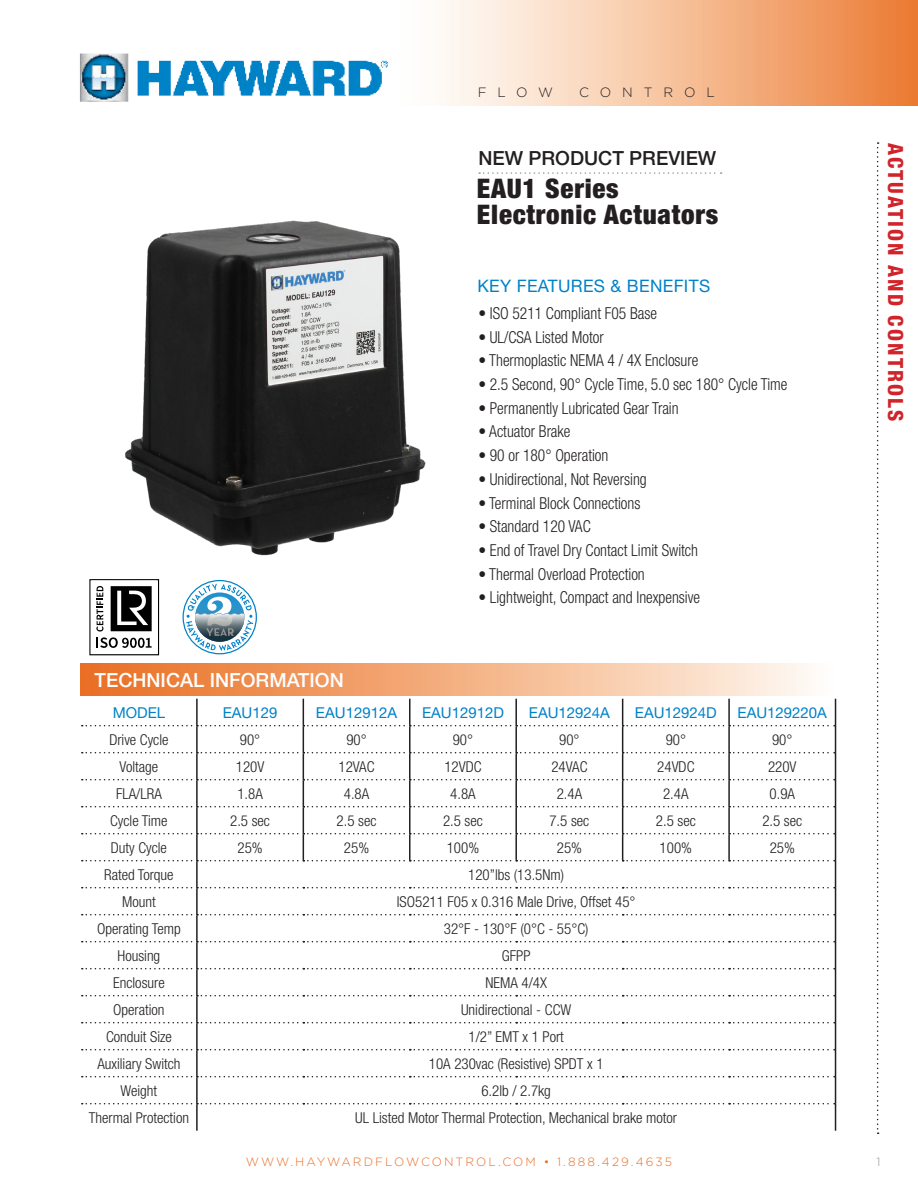
<style>
.page{position:relative;width:918px;height:1188px;background:#fff}
.page>*{position:absolute;margin:0;border:0;box-sizing:border-box;transform-origin:0 0}
.t1{font:900 condensed 27px "Helvetica Neue LT Std";letter-spacing:.03em;color:#231f20}
.t2{font:800 condensed 21px "Helvetica Neue LT Std";letter-spacing:.1em;color:#d1232a}
.t3{font:500 19.5px "Helvetica Neue LT Std";color:#fff}
.t4{font:500 19.5px "Helvetica Neue LT Std";color:#231f20}
.t5{font:17.25px "Helvetica Neue LT Std";letter-spacing:.02em;color:#0082c8}
.t6{font:300 condensed 16.5px "Helvetica Neue LT Std";color:#231f20;scale:.94 1}
.t7{font:300 condensed 15px "Helvetica Neue LT Std";color:#231f20}
.t8{font:15px "Helvetica Neue LT Std";color:#0082c8}
.t9{font:300 13.5px "Gotham";letter-spacing:.81em;color:#231f20}
.t10{font:300 12px "Gotham";letter-spacing:.175em;color:#e96d24}
.t11{font:300 12px "Gotham";color:#939598}
</style>
<div class="page">
<svg style="left:877px;top:142px;width:2px;height:992px"></svg>
<svg style="left:442px;top:0;width:476px;height:105px;background:#f5be97"></svg>
<svg style="left:480px;top:172px;width:242px;height:2px"></svg>
<svg style="left:82px;top:699px;width:754px;height:432px"></svg>
<img style="left:80px;top:53px;width:308px;height:49px">
<div style="left:80px;top:663px;width:756px;height:32px;background:linear-gradient(to right,#e96c1c,#fffaf2)"></div>
<img style="left:125px;top:172px;width:355px;height:384px">
<svg style="left:89px;top:579px;width:70px;height:76px"></svg>
<div style="left:183px;top:580px;width:74px;height:74px;border:1px solid #0082c8;border-radius:50%"></div>
<svg style="left:186px;top:584px;width:67px;height:67px"></svg>
<svg style="left:195px;top:614px;width:49px;height:28px"></svg>
<p class="t9" style="left:478px;top:83px;width:77px">FLOW</p>
<p class="t9" style="left:579px;top:83px;width:137px">CONTROL</p>
<p class="t4" style="left:478px;top:147px;width:240px">NEW PRODUCT PREVIEW</p>
<p class="t1" style="left:477px;top:172px;width:143px">EAU1 Series</p>
<p class="t1" style="left:477px;top:198px;width:243px">Electronic Actuators</p>
<p class="t5" style="left:477px;top:276px;width:234px">KEY FEATURES &amp; BENEFITS</p>
<p class="t6" style="left:478px;top:304px;width:192px">• ISO 5211 Compliant F05 Base</p>
<p class="t6" style="left:478px;top:327px;width:135px">• UL/CSA Listed Motor</p>
<p class="t6" style="left:478px;top:351px;width:236px">• Thermoplastic NEMA 4 / 4X Enclosure</p>
<p class="t6" style="left:478px;top:375px;width:330px">• 2.5 Second, 90° Cycle Time, 5.0 sec 180° Cycle Time</p>
<p class="t6" style="left:478px;top:398px;width:215px">• Permanently Lubricated Gear Train</p>
<p class="t6" style="left:478px;top:422px;width:100px">• Actuator Brake</p>
<p class="t6" style="left:478px;top:446px;width:140px">• 90 or 180° Operation</p>
<p class="t6" style="left:478px;top:470px;width:181px">• Unidirectional, Not Reversing</p>
<p class="t6" style="left:478px;top:493px;width:174px">• Terminal Block Connections</p>
<p class="t6" style="left:478px;top:517px;width:121px">• Standard 120 VAC</p>
<p class="t6" style="left:478px;top:541px;width:235px">• End of Travel Dry Contact Limit Switch</p>
<p class="t6" style="left:478px;top:564px;width:179px">• Thermal Overload Protection</p>
<p class="t6" style="left:478px;top:588px;width:237px">• Lightweight, Compact and Inexpensive</p>
<p class="t2" style="left:909px;top:143px;width:280px;rotate:90deg">ACTUATION AND CONTROLS</p>
<p class="t3" style="left:95px;top:668px;width:251px">TECHNICAL INFORMATION</p>
<p class="t8" style="left:113px;top:703px;width:54px">MODEL</p>
<p class="t8" style="left:223px;top:703px;width:56px">EAU129</p>
<p class="t8" style="left:316px;top:703px;width:83px">EAU12912A</p>
<p class="t8" style="left:422px;top:703px;width:83px">EAU12912D</p>
<p class="t8" style="left:529px;top:703px;width:83px">EAU12924A</p>
<p class="t8" style="left:635px;top:703px;width:83px">EAU12924D</p>
<p class="t8" style="left:738px;top:703px;width:91px">EAU129220A</p>
<p class="t7" style="left:109px;top:731px;width:61px">Drive Cycle</p>
<p class="t7" style="left:240px;top:731px;width:22px">90°</p>
<p class="t7" style="left:346px;top:731px;width:22px">90°</p>
<p class="t7" style="left:453px;top:731px;width:22px">90°</p>
<p class="t7" style="left:559px;top:731px;width:22px">90°</p>
<p class="t7" style="left:666px;top:731px;width:22px">90°</p>
<p class="t7" style="left:772px;top:731px;width:22px">90°</p>
<p class="t7" style="left:120px;top:758px;width:40px">Voltage</p>
<p class="t7" style="left:236px;top:758px;width:30px">120V</p>
<p class="t7" style="left:339px;top:758px;width:38px">12VAC</p>
<p class="t7" style="left:444px;top:758px;width:39px">12VDC</p>
<p class="t7" style="left:551px;top:758px;width:38px">24VAC</p>
<p class="t7" style="left:657px;top:758px;width:39px">24VDC</p>
<p class="t7" style="left:768px;top:758px;width:30px">220V</p>
<p class="t7" style="left:116px;top:785px;width:47px">FLA/LRA</p>
<p class="t7" style="left:237px;top:785px;width:27px">1.8A</p>
<p class="t7" style="left:344px;top:785px;width:27px">4.8A</p>
<p class="t7" style="left:450px;top:785px;width:27px">4.8A</p>
<p class="t7" style="left:557px;top:785px;width:27px">2.4A</p>
<p class="t7" style="left:663px;top:785px;width:27px">2.4A</p>
<p class="t7" style="left:770px;top:785px;width:27px">0.9A</p>
<p class="t7" style="left:110px;top:812px;width:59px">Cycle Time</p>
<p class="t7" style="left:230px;top:812px;width:41px">2.5 sec</p>
<p class="t7" style="left:337px;top:812px;width:41px">2.5 sec</p>
<p class="t7" style="left:443px;top:812px;width:41px">2.5 sec</p>
<p class="t7" style="left:549px;top:812px;width:41px">7.5 sec</p>
<p class="t7" style="left:656px;top:812px;width:41px">2.5 sec</p>
<p class="t7" style="left:762px;top:812px;width:41px">2.5 sec</p>
<p class="t7" style="left:111px;top:839px;width:58px">Duty Cycle</p>
<p class="t7" style="left:237px;top:839px;width:27px">25%</p>
<p class="t7" style="left:344px;top:839px;width:27px">25%</p>
<p class="t7" style="left:447px;top:839px;width:34px">100%</p>
<p class="t7" style="left:557px;top:839px;width:27px">25%</p>
<p class="t7" style="left:660px;top:839px;width:34px">100%</p>
<p class="t7" style="left:770px;top:839px;width:27px">25%</p>
<p class="t7" style="left:104px;top:866px;width:71px">Rated Torque</p>
<p class="t7" style="left:468px;top:866px;width:97px">120”lbs (13.5Nm)</p>
<p class="t7" style="left:122px;top:893px;width:35px">Mount</p>
<p class="t7" style="left:397px;top:893px;width:240px">ISO5211 F05 x 0.316 Male Drive, Offset 45°</p>
<p class="t7" style="left:97px;top:920px;width:85px">Operating Temp</p>
<p class="t7" style="left:444px;top:920px;width:146px">32°F - 130°F (0°C - 55°C)</p>
<p class="t7" style="left:118px;top:947px;width:44px">Housing</p>
<p class="t7" style="left:502px;top:947px;width:30px">GFPP</p>
<p class="t7" style="left:113px;top:974px;width:53px">Enclosure</p>
<p class="t7" style="left:485px;top:974px;width:63px">NEMA 4/4X</p>
<p class="t7" style="left:113px;top:1001px;width:53px">Operation</p>
<p class="t7" style="left:461px;top:1001px;width:112px">Unidirectional - CCW</p>
<p class="t7" style="left:106px;top:1028px;width:67px">Conduit Size</p>
<p class="t7" style="left:468px;top:1028px;width:97px">1/2” EMT x 1 Port</p>
<p class="t7" style="left:97px;top:1055px;width:85px">Auxiliary Switch</p>
<p class="t7" style="left:429px;top:1055px;width:176px">10A 230vac (Resistive) SPDT x 1</p>
<p class="t7" style="left:121px;top:1082px;width:38px">Weight</p>
<p class="t7" style="left:481px;top:1082px;width:71px">6.2lb / 2.7kg</p>
<p class="t7" style="left:89px;top:1109px;width:102px">Thermal Protection</p>
<p class="t7" style="left:355px;top:1109px;width:323px">UL Listed Motor Thermal Protection, Mechanical brake motor</p>
<p class="t10" style="left:246px;top:1154px;width:428px">WWW.HAYWARDFLOWCONTROL.COM • 1.888.429.4635</p>
<p class="t11" style="left:877px;top:1154px;width:6px">1</p>
</div>
